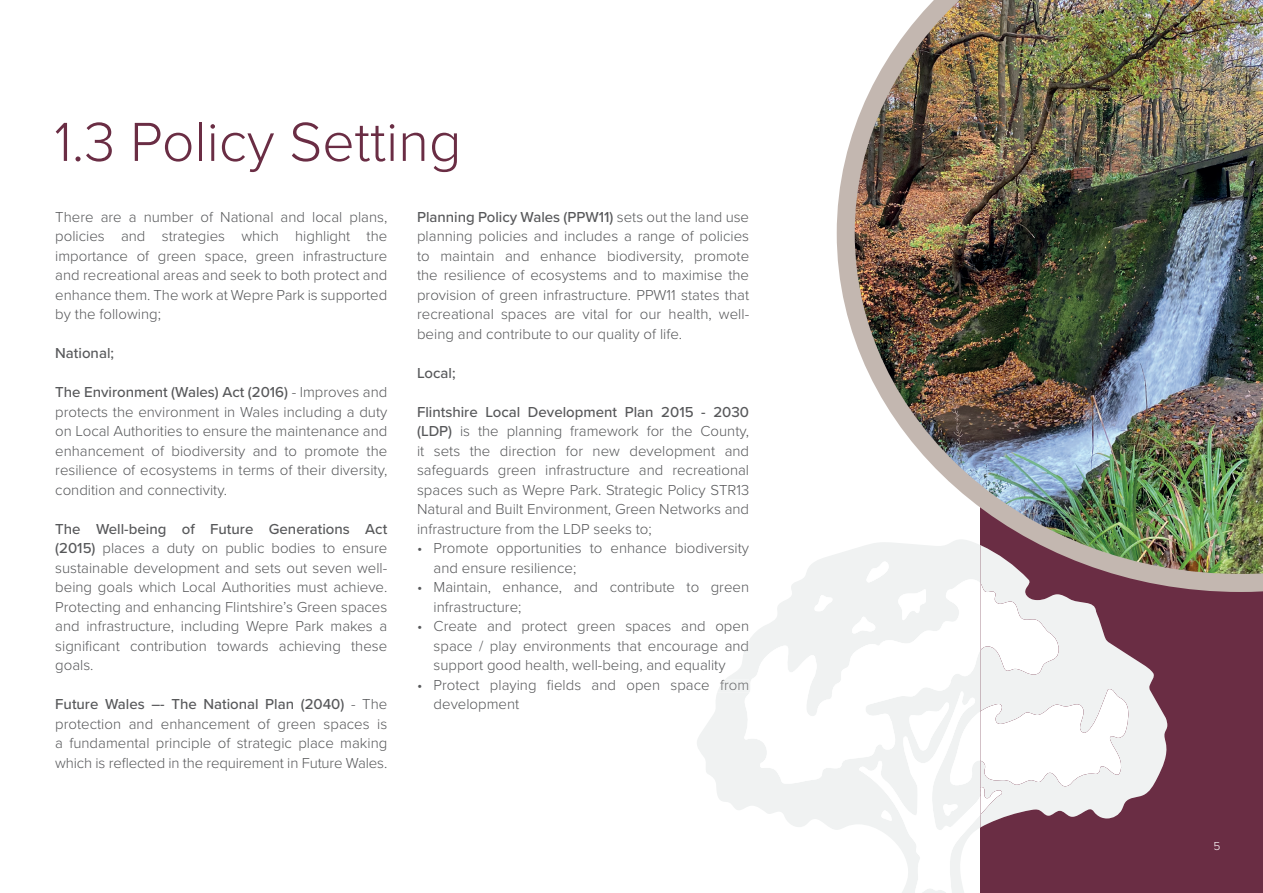
<style>
.page{position:relative;width:1263px;height:893px;background:#fff}
.page>*{position:absolute;margin:0;border:0;box-sizing:border-box;transform-origin:0 0}
.t1{font:300 57px "Proxima Nova";color:#6a2d44}
.t2{font:300 15px/19.5px "Proxima Nova";color:#57585a;text-align:justify}
.t3{font:500 15px "Proxima Nova";color:#57585a}
.t4{font:300 12px "Proxima Nova";color:#fff}
.s1{font-weight:500}
</style>
<div class="page">
<div style="left:981px;top:0;width:282px;height:893px;background:#6a2d44"></div>
<img style="left:837px;top:0;width:426px;height:592px">
<svg style="left:697px;top:539px;width:284px;height:291px"></svg>
<svg style="left:981px;top:545px;width:187px;height:254px"></svg>
<svg style="left:743px;top:640px;width:1px;height:14px"></svg>
<svg style="left:717px;top:679px;width:27px;height:14px"></svg>
<svg style="left:866px;top:561px;width:23px;height:18px"></svg>
<svg style="left:744px;top:579px;width:237px;height:205px"></svg>
<svg style="left:981px;top:584px;width:78px;height:90px;background:#eeebec"></svg>
<svg style="left:858px;top:689px;width:272px;height:204px"></svg>
<h1 class="t1" style="left:54px;top:99px;width:409px">1.3 Policy Setting</h1>
<p class="t2" style="left:55px;top:206px;width:334px">There are a number of National and local plans, policies and strategies which highlight the importance of green space, green infrastructure and recreational areas and seek to both protect and enhance them. The work at Wepre Park is supported by the following;</p>
<p class="t3" style="left:55px;top:342px;width:60px">National;</p>
<p class="t2" style="left:55px;top:382px;width:334px"><span class="s1">The Environment (Wales) Act (2016)</span> - Improves and protects the environment in Wales including a duty on Local Authorities to ensure the maintenance and enhancement of biodiversity and to promote the resilience of ecosystems in terms of their diversity, condition and connectivity.</p>
<p class="t2" style="left:55px;top:518px;width:334px"><span class="s1">The Well-being of Future Generations Act (2015)</span> places a duty on public bodies to ensure sustainable development and sets out seven well&shy;being goals which Local Authorities must achieve.<br>Protecting and enhancing Flintshire’s Green spaces and infrastructure, including Wepre Park makes a significant contribution towards achieving these goals.</p>
<p class="t2" style="left:55px;top:694px;width:334px"><span class="s1">Future Wales –- The National Plan (2040)</span> - The protection and enhancement of green spaces is a fundamental principle of strategic place making which is reflected in the requirement in Future Wales.</p>
<p class="t2" style="left:417px;top:206px;width:334px"><span class="s1">Planning Policy Wales (PPW11)</span> sets out the land use planning policies and includes a range of policies to maintain and enhance biodiversity, promote the resilience of ecosystems and to maximise the provision of green infrastructure. PPW11 states that recreational spaces are vital for our health, well&shy;being and contribute to our quality of life.</p>
<p class="t3" style="left:417px;top:361px;width:40px">Local;</p>
<p class="t2" style="left:417px;top:401px;width:334px"><span class="s1">Flintshire Local Development Plan 2015 - 2030 (LDP)</span> is the planning framework for the County, it sets the direction for new development and safeguards green infrastructure and recreational spaces such as Wepre Park. Strategic Policy STR13<br>Natural and Built Environment, Green Networks and infrastructure from the LDP seeks to;</p>
<p class="t2" style="left:434px;top:538px;width:317px;text-indent:-16px">• Promote opportunities to enhance biodiversity and ensure resilience;</p>
<p class="t2" style="left:434px;top:577px;width:317px;text-indent:-16px">• Maintain, enhance, and contribute to green infrastructure;</p>
<p class="t2" style="left:434px;top:616px;width:317px;text-indent:-16px">• Create and protect green spaces and open space / play environments that encourage and support good health, well-being, and equality</p>
<p class="t2" style="left:434px;top:674px;width:317px;text-indent:-16px">• Protect playing fields and open space from development</p>
<p class="t4" style="left:1213px;top:837px;width:8px">5</p>
</div>
